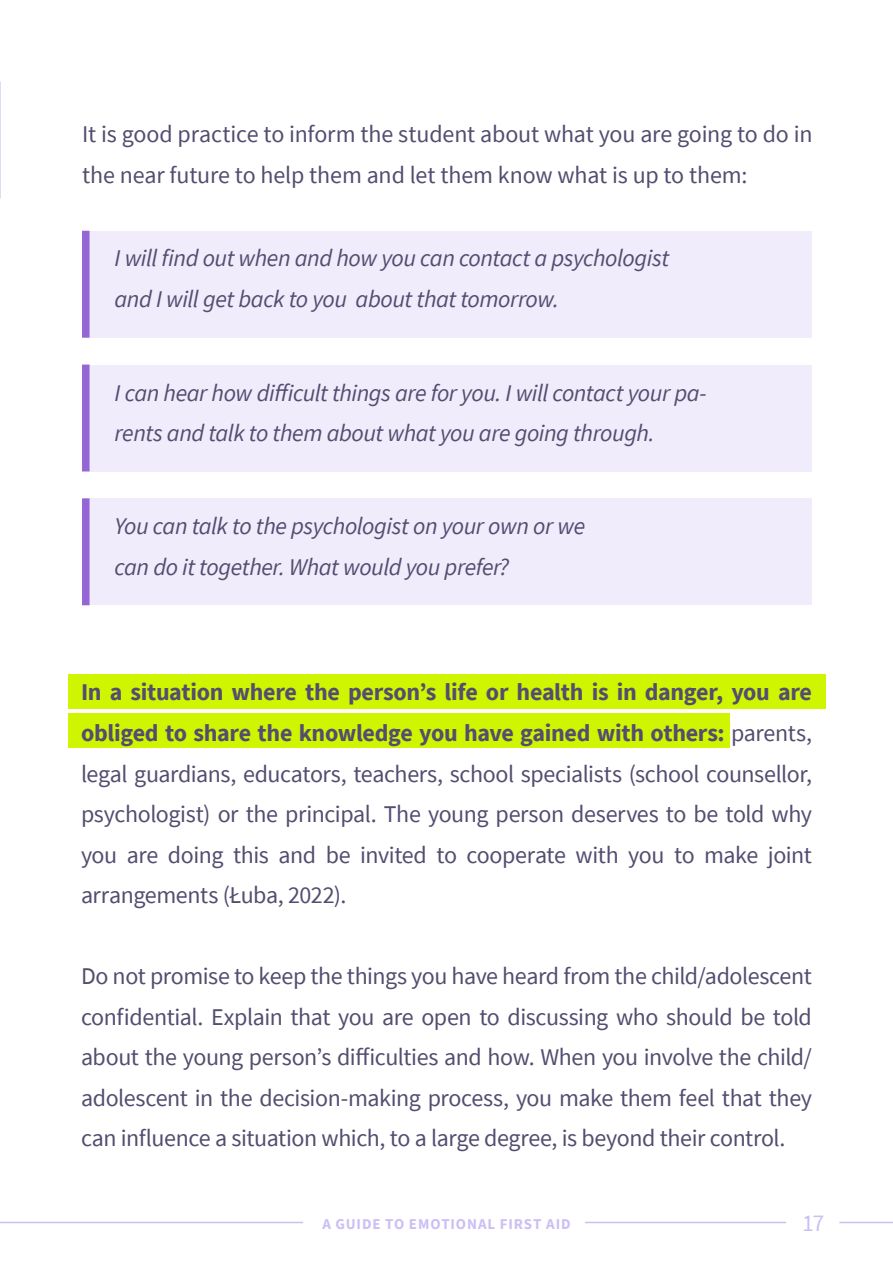
<style>
.page{position:relative;width:893px;height:1263px;background:#fff}
.page>*{position:absolute;margin:0;border:0;box-sizing:border-box;transform-origin:0 0}
._16pt_Size_Align_Left{font:24px/40.5px "Source Sans Pro";letter-spacing:-.015em;color:#544d70;text-align:justify}
._16pt_Size_Align_Left-2{font:italic 24px/40.5px "Source Sans Pro";letter-spacing:-.02em;color:#544d70}
.t1{font:24px "Source Sans Pro";color:#ccbff5}
.t2{font:700 15px "Source Sans Pro";letter-spacing:.055em;color:#ccbff5}
.s1{font-weight:700}
</style>
<div class="page">
<hr style="left:585px;top:1222px;width:201px;height:1px;background:#ccbff5">
<hr style="left:839px;top:1222px;width:54px;height:1px;background:#ccbff5">
<hr style="left:0;top:1222px;width:303px;height:1px;background:#ccbff5">
<div style="left:90px;top:365px;width:722px;height:106px;background:#f0ecfc"></div>
<div style="left:90px;top:498px;width:722px;height:107px;background:#f0ecfc"></div>
<div style="left:90px;top:231px;width:722px;height:107px;background:#f0ecfc"></div>
<div style="left:82px;top:365px;width:8px;height:106px;background:#9365d5"></div>
<div style="left:82px;top:498px;width:8px;height:107px;background:#9365d5"></div>
<div style="left:82px;top:231px;width:8px;height:107px;background:#9365d5"></div>
<div style="left:68px;top:674px;width:757px;height:35px;background:#cff500"></div>
<div style="left:68px;top:713px;width:661px;height:35px;background:#cff500"></div>
<p class="_16pt_Size_Align_Left" style="left:82px;top:114px;width:732px">It is good practice to inform the student about what you are going to do in the near future to help them and let them know what is up to them:</p>
<p class="_16pt_Size_Align_Left-2" style="left:115px;top:238px;width:556px">I will find out when and how you can contact a psychologist and I will get back to you about that tomorrow.</p>
<p class="_16pt_Size_Align_Left-2" style="left:115px;top:372px;width:594px">I can hear how difficult things are for you. I will contact your pa&shy;rents and talk to them about what you are going through.</p>
<p class="_16pt_Size_Align_Left-2" style="left:115px;top:506px;width:472px">You can talk to the psychologist on your own or we can do it together. What would you prefer?</p>
<p class="_16pt_Size_Align_Left" style="left:81px;top:672px;width:732px"><span class="s1">In a situation where the person’s life or health is in danger, you are obliged to share the knowledge you have gained with others:</span> parents, legal guardians, educators, teachers, school specialists (school counsellor, psychologist) or the principal. The young person deserves to be told why you are doing this and be invited to cooperate with you to make joint arrangements (Łuba, 2022).</p>
<p class="_16pt_Size_Align_Left" style="left:81px;top:956px;width:732px">Do not promise to keep the things you have heard from the child/adolescent confidential. Explain that you are open to discussing who should be told about the young person’s difficulties and how. When you involve the child/ adolescent in the decision-making process, you make them feel that they can influence a situation which, to a large degree, is beyond their control.</p>
<p class="t2" style="left:322px;top:1214px;width:250px">A GUIDE TO EMOTIONAL FIRST AID</p>
<p class="t1" style="left:802px;top:1207px;width:24px">17</p>
</div>
